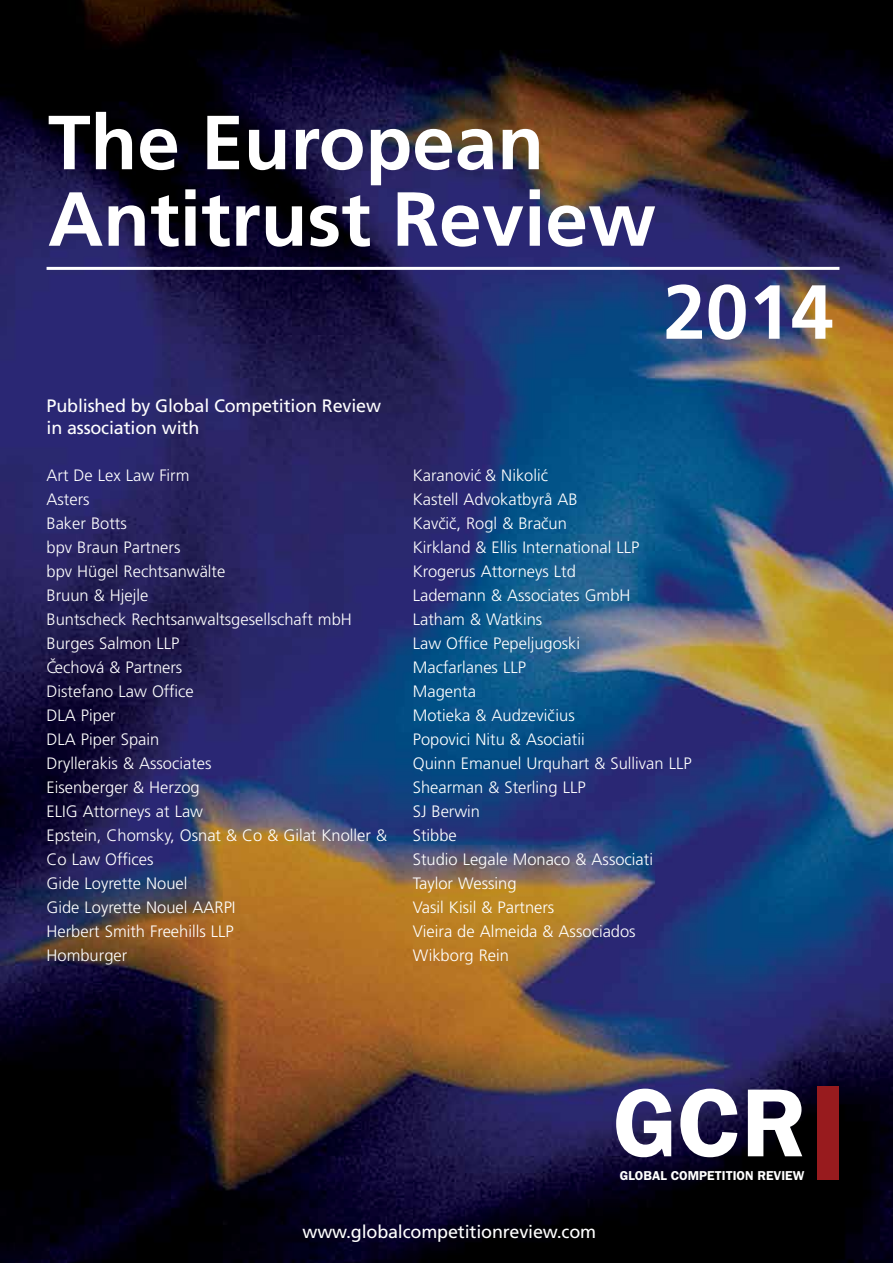
<style>
.page{position:relative;width:893px;height:1263px;background:#fff}
.page>*{position:absolute;margin:0;border:0;box-sizing:border-box;transform-origin:0 0}
.t1{font:600 97.2px "Franklin Gothic";color:#fff}
.t2{font:700 76.5px/76.5px "Frutiger";color:#fff}
.t3{font:18px/22.5px "Frutiger";letter-spacing:-.01em;color:#fff}
.t4{font:300 16.5px/24px "Frutiger";color:#fff}
.t5{font:600 12.9px "Franklin Gothic";color:#fff}
</style>
<div class="page">
<img style="left:0;top:0;width:893px;height:1263px">
<div style="left:817px;top:1086px;width:21px;height:94px;background:#981b1e"></div>
<hr style="left:47px;top:267px;width:792px;height:3px;background:#fff">
<h2 class="t2" style="left:48px;top:105px;width:609px">The European<br>Antitrust Review</h2>
<h2 class="t2" style="left:663px;top:274px;width:172px">2014</h2>
<p class="t3" style="left:47px;top:394px;width:336px">Published by Global Competition Review in association with</p>
<p class="t4" style="left:47px;top:463px;width:342px">Art De Lex Law Firm<br>Asters<br>Baker Botts<br>bpv Braun Partners<br>bpv Hügel Rechtsanwälte<br>Bruun &amp; Hjejle<br>Buntscheck Rechtsanwaltsgesellschaft mbH<br>Burges Salmon LLP<br>Cˇechová &amp; Partners<br>Distefano Law Office<br>DLA Piper<br>DLA Piper Spain<br>Dryllerakis &amp; Associates<br>Eisenberger &amp; Herzog<br>ELIG Attorneys at Law<br>Epstein, Chomsky, Osnat &amp; Co &amp; Gilat Knoller &amp;<br>Co Law Offices<br>Gide Loyrette Nouel<br>Gide Loyrette Nouel AARPI<br>Herbert Smith Freehills LLP<br>Homburger</p>
<p class="t4" style="left:413px;top:463px;width:280px">Karanovic´ &amp; Nikolic´<br>Kastell Advokatbyrå AB<br>Kavcˇicˇ, Rogl &amp; Bracˇun<br>Kirkland &amp; Ellis International LLP<br>Krogerus Attorneys Ltd<br>Lademann &amp; Associates GmbH<br>Latham &amp; Watkins<br>Law Office Pepeljugoski<br>Macfarlanes LLP<br>Magenta<br>Motieka &amp; Audzevicˇius<br>Popovici Nitu &amp; Asociatii<br>Quinn Emanuel Urquhart &amp; Sullivan LLP<br>Shearman &amp; Sterling LLP<br>SJ Berwin<br>Stibbe<br>Studio Legale Monaco &amp; Associati<br>Taylor Wessing<br>Vasil Kisil &amp; Partners<br>Vieira de Almeida &amp; Associados<br>Wikborg Rein</p>
<p class="t3" style="left:303px;top:1220px;width:295px">www.globalcompetitionreview.com</p>
<h1 class="t1" style="left:613px;top:1065px;width:194px">GCR</h1>
<p class="t5" style="left:620px;top:1167px;width:186px">GLOBAL COMPETITION REVIEW</p>
</div>
